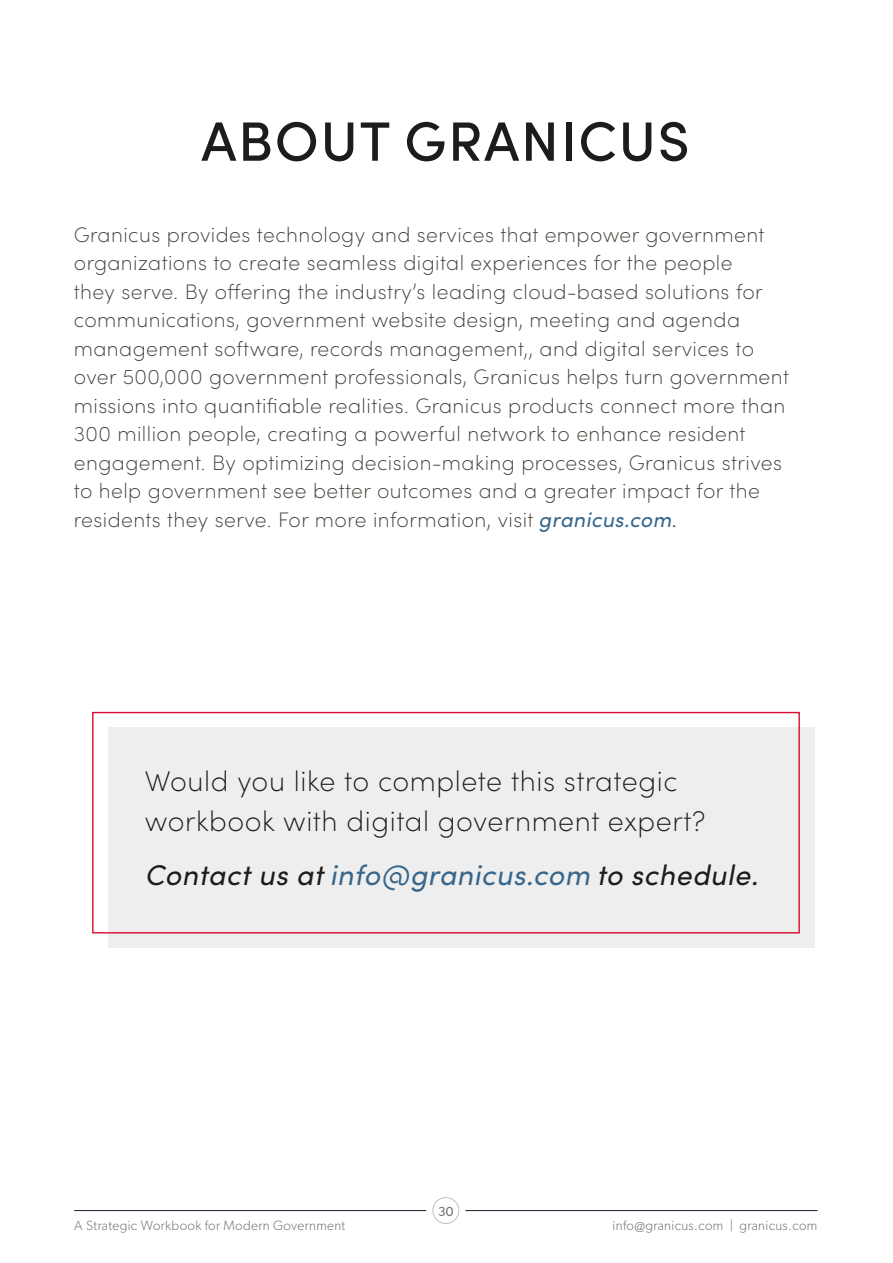
<style>
.page{position:relative;width:893px;height:1263px;background:#fff}
.page>*{position:absolute;margin:0;border:0;box-sizing:border-box;transform-origin:0 0}
.t1{font:500 55.5px "Sofia Pro";letter-spacing:.03em;color:#1c1c1c}
.t2{font:200 28.5px/40.5px "Sofia Pro";letter-spacing:.02em;color:#1c1c1c}
.t3{font:italic 28.5px "Sofia Pro";letter-spacing:.02em;color:#1c1c1c}
.t4{font:200 21px/28.5px "Sofia Pro";letter-spacing:.02em;color:#3f3f38}
.t5{font:300 13.5px "Gibson";letter-spacing:.025em;color:#767576}
.t6{font:13.05px "Gibson";color:#767576}
.s1{font-weight:400;font-style:italic;color:#38668a}
.s2{font-weight:300}
.s3{color:#38668a}
</style>
<div class="page">
<hr style="left:74px;top:1210px;width:352px;height:1px;background:#201a2d">
<hr style="left:465px;top:1210px;width:352px;height:1px;background:#201a2d">
<div style="left:432px;top:1197px;width:27px;height:27px;border:1px solid #c2c1c0;border-radius:50%"></div>
<div style="left:108px;top:727px;width:706px;height:221px;background:#eee"></div>
<div style="left:92px;top:712px;width:708px;height:221px;border:1px solid #d51236"></div>
<h1 class="t1" style="left:201px;top:100px;width:490px">ABOUT GRANICUS</h1>
<p class="t4" style="left:74px;top:219px;width:717px">Granicus provides technology and services that empower government organizations to create seamless digital experiences for the people<br>they serve. By offering the industry’s leading cloud-based solutions for communications, government website design, meeting and agenda management software, records management,, and digital services to over 500,000 government professionals, Granicus helps turn government missions into quantifiable realities. Granicus products connect more than 300 million people, creating a powerful network to enhance resident engagement. By optimizing decision-making processes, Granicus strives to help government see better outcomes and a greater impact for the residents they serve. For more information, visit <span class="s1">granicus.com</span><span class="s2">.</span></p>
<h2 class="t2" style="left:145px;top:759px;width:562px">Would you like to complete this strategic workbook with digital government expert?</h2>
<h2 class="t3" style="left:145px;top:854px;width:615px">Contact us at <span class="s3">info@granicus.com</span> to schedule.</h2>
<p class="t6" style="left:438px;top:1203px;width:17px">30</p>
<p class="t5" style="left:74px;top:1217px;width:273px">A Strategic Workbook for Modern Government</p>
<p class="t5" style="left:613px;top:1217px;width:206px">info@granicus.com | granicus.com</p>
</div>
